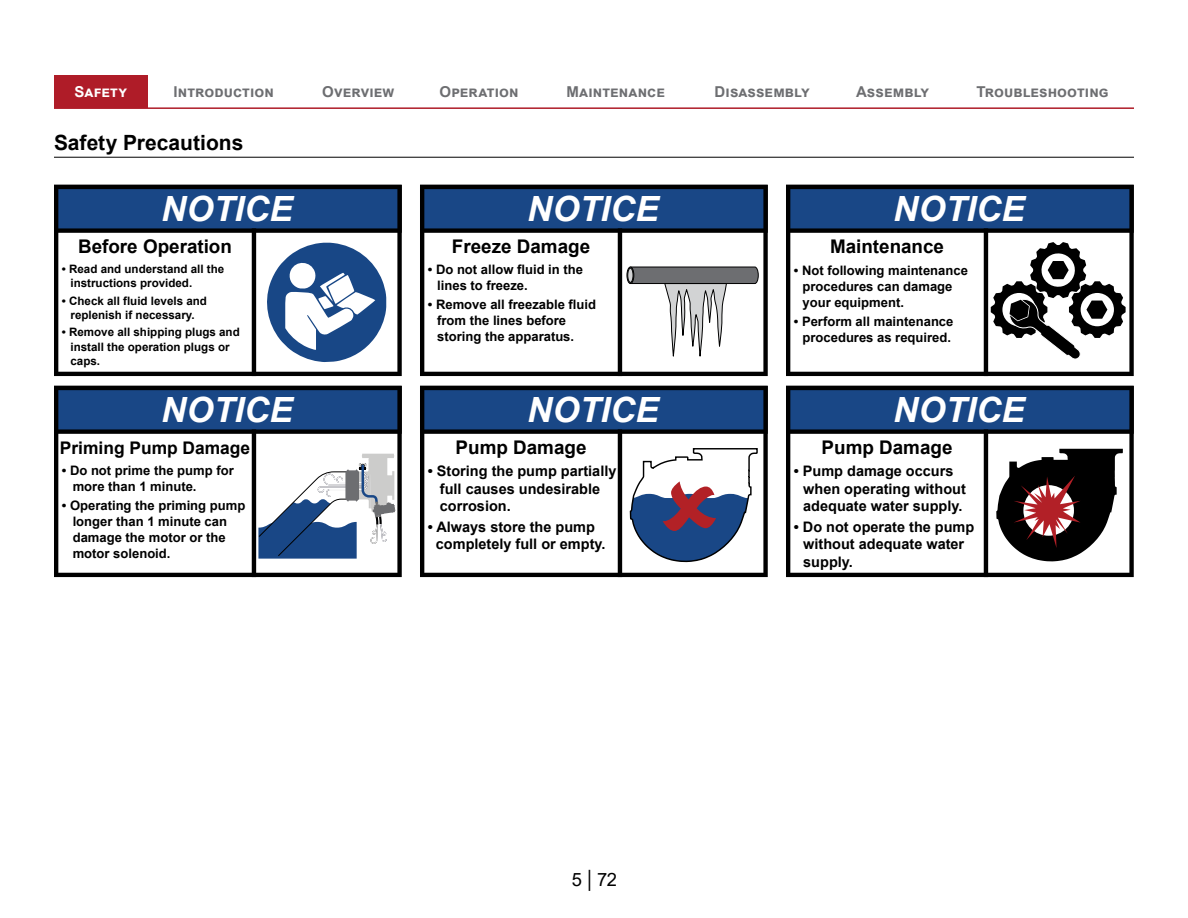
<style>
.page{position:relative;width:1188px;height:918px;background:#fff}
.page>*{position:absolute;margin:0;border:0;box-sizing:border-box;transform-origin:0 0}
.t1{font:italic 700 34.8px "Arial";color:#fff}
.t2{font:700 21px "Arial";color:#000}
.t3{font:700 18.9px "Arial";color:#000}
.t4{font:18.3px "Arial";color:#000}
.t5{font:700 17.4px "Arial";color:#000}
.t6{font:700 15px "Arial";letter-spacing:.005em;color:#6d6e71}
.t7{font:700 15px "Arial";letter-spacing:.015em;color:#fff}
.t8{font:700 14.55px/17.4px "Arial";color:#000}
.t9{font:700 13.05px/15.9px "Arial";color:#000}
.t10{font:700 11.55px/14.5px "Arial";color:#000}
.s1{font-family:"Arial Narrow";font-size:22.5px}
</style>
<div class="page">
<hr style="left:54px;top:107px;width:1080px;height:2px;background:#af1c28">
<div style="left:54px;top:75px;width:94px;height:32px;background:#af1c28"></div>
<hr style="left:54px;top:157px;width:1080px;height:1px;background:#000">
<svg style="left:54px;top:233px;width:348px;height:143px"></svg>
<svg style="left:54px;top:185px;width:348px;height:48px;background:#14396b"></svg>
<svg style="left:264px;top:242px;width:122px;height:120px"></svg>
<hr style="left:252px;top:228px;width:4px;height:148px;background:#000">
<svg style="left:54px;top:434px;width:348px;height:143px"></svg>
<svg style="left:54px;top:386px;width:348px;height:48px;background:#14396b"></svg>
<hr style="left:252px;top:429px;width:4px;height:148px;background:#000">
<svg style="left:258px;top:454px;width:137px;height:105px"></svg>
<svg style="left:420px;top:233px;width:348px;height:143px"></svg>
<svg style="left:420px;top:185px;width:348px;height:48px;background:#14396b"></svg>
<hr style="left:618px;top:228px;width:4px;height:148px;background:#000">
<svg style="left:630px;top:267px;width:129px;height:89px"></svg>
<div style="left:627px;top:267px;width:7px;height:17px;border:1px solid #000;border-radius:50%"></div>
<div style="left:628px;top:268px;width:5px;height:14px;background:#d2d3d4;border-radius:50%"></div>
<div style="left:628px;top:268px;width:5px;height:15px;border:1px solid #000;border-radius:50%"></div>
<svg style="left:420px;top:434px;width:348px;height:143px"></svg>
<svg style="left:420px;top:386px;width:348px;height:48px;background:#14396b"></svg>
<hr style="left:618px;top:429px;width:4px;height:148px;background:#000">
<svg style="left:629px;top:447px;width:130px;height:116px"></svg>
<svg style="left:786px;top:233px;width:348px;height:143px"></svg>
<svg style="left:786px;top:185px;width:348px;height:48px;background:#14396b"></svg>
<hr style="left:984px;top:228px;width:4px;height:148px;background:#000">
<svg style="left:990px;top:241px;width:138px;height:119px"></svg>
<svg style="left:786px;top:434px;width:348px;height:143px"></svg>
<svg style="left:786px;top:386px;width:348px;height:48px;background:#14396b"></svg>
<hr style="left:984px;top:429px;width:4px;height:148px;background:#000">
<svg style="left:996px;top:449px;width:127px;height:112px"></svg>
<p class="t7" style="left:75px;top:81px;width:54px">Safety</p>
<p class="t6" style="left:174px;top:81px;width:102px">Introduction</p>
<p class="t6" style="left:322px;top:81px;width:74px">Overview</p>
<p class="t6" style="left:439px;top:81px;width:81px">Operation</p>
<p class="t6" style="left:567px;top:81px;width:100px">Maintenance</p>
<p class="t6" style="left:715px;top:81px;width:97px">Disassembly</p>
<p class="t6" style="left:856px;top:81px;width:75px">Assembly</p>
<p class="t6" style="left:977px;top:81px;width:134px">Troubleshooting</p>
<h2 class="t2" style="left:54px;top:128px;width:191px">Safety Precautions</h2>
<h1 class="t1" style="left:161px;top:186px;width:133px">NOTICE</h1>
<h3 class="t3" style="left:78px;top:233px;width:155px">Before Operation</h3>
<p class="t10" style="left:71px;top:262px;width:155px;text-indent:-9px">• Read and understand all the instructions provided.</p>
<p class="t10" style="left:71px;top:325px;width:171px;text-indent:-9px">• Remove all shipping plugs and install the operation plugs or caps.</p>
<p class="t10" style="left:62px;top:293px;width:147px;text-align:center">• Check all fluid levels and replenish if necessary.</p>
<h1 class="t1" style="left:161px;top:387px;width:133px">NOTICE</h1>
<h3 class="t5" style="left:60px;top:436px;width:192px">Priming Pump Damage</h3>
<p class="t9" style="left:73px;top:463px;width:163px;text-indent:-11px">• Do not prime the pump for more than 1 minute.</p>
<p class="t9" style="left:73px;top:498px;width:174px;text-indent:-11px">• Operating the priming pump longer than 1 minute can damage the motor or the motor solenoid.</p>
<h1 class="t1" style="left:527px;top:186px;width:133px">NOTICE</h1>
<h1 class="t1" style="left:893px;top:186px;width:133px">NOTICE</h1>
<h3 class="t3" style="left:452px;top:233px;width:140px">Freeze Damage</h3>
<h3 class="t3" style="left:830px;top:233px;width:116px">Maintenance</h3>
<p class="t9" style="left:437px;top:262px;width:147px;text-indent:-9px">• Do not allow fluid in the lines to freeze.</p>
<p class="t9" style="left:437px;top:297px;width:160px;text-indent:-9px">• Remove all freezable fluid from the lines before storing the apparatus.</p>
<p class="t9" style="left:803px;top:263px;width:167px;text-indent:-9px">• Not following maintenance procedures can damage your equipment.</p>
<p class="t9" style="left:794px;top:314px;width:161px;text-align:center">• Perform all maintenance procedures as required.</p>
<h1 class="t1" style="left:527px;top:387px;width:133px">NOTICE</h1>
<h3 class="t3" style="left:456px;top:434px;width:132px">Pump Damage</h3>
<p class="t8" style="left:440px;top:463px;width:178px;text-indent:-12px">• Storing the pump partially full causes undesirable corrosion.</p>
<p class="t8" style="left:436px;top:518px;width:171px;text-indent:-8px">• Always store the pump completely full or empty.</p>
<h1 class="t1" style="left:893px;top:387px;width:133px">NOTICE</h1>
<h3 class="t3" style="left:822px;top:434px;width:132px">Pump Damage</h3>
<p class="t8" style="left:803px;top:463px;width:164px;text-indent:-9px">• Pump damage occurs when operating without adequate water supply.</p>
<p class="t8" style="left:803px;top:518px;width:173px;text-indent:-9px">• Do not operate the pump without adequate water supply.</p>
<h3 class="t4" style="left:572px;top:867px;width:47px">5 <span class="s1">|</span> 72</h3>
</div>
